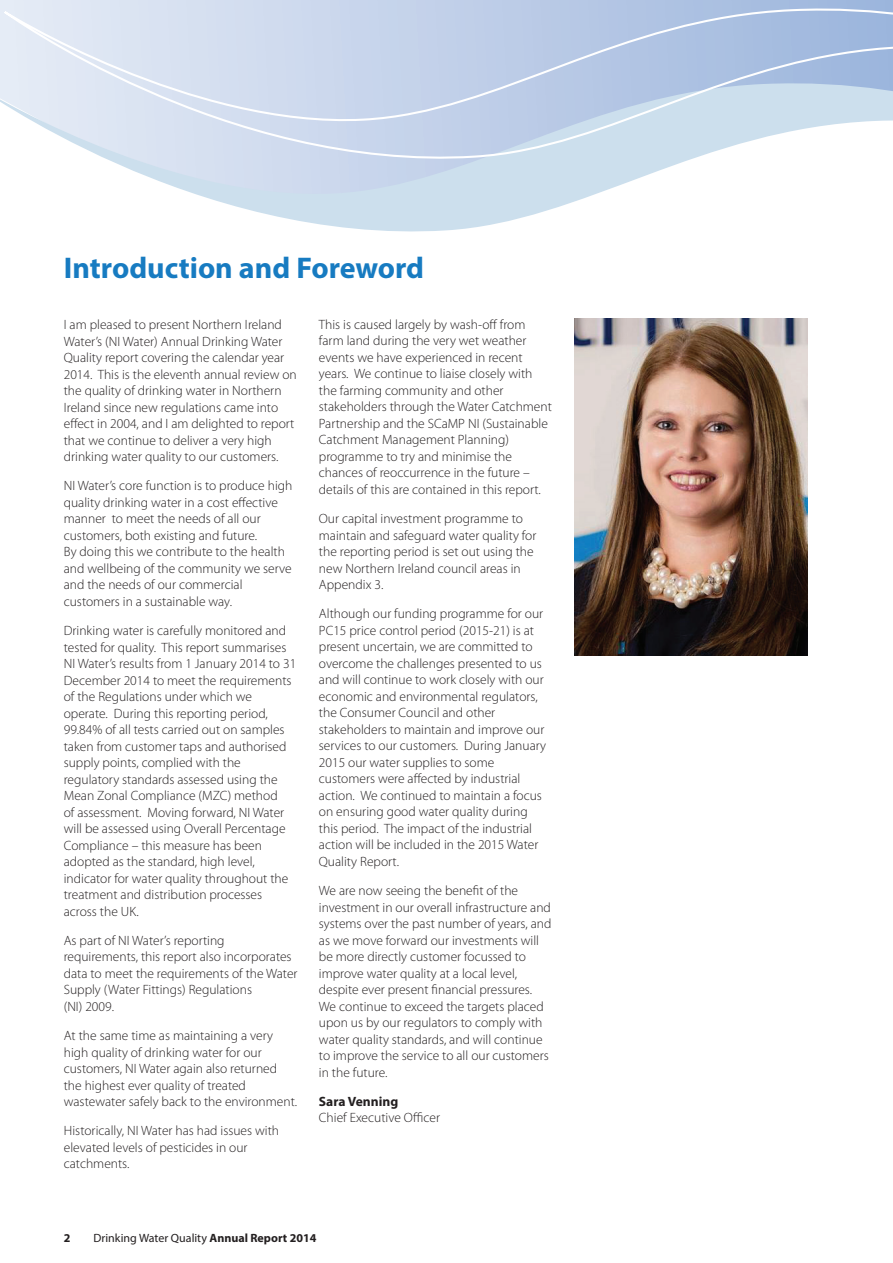
<style>
.page{position:relative;width:893px;height:1263px;background:#fff}
.page>*{position:absolute;margin:0;border:0;box-sizing:border-box;transform-origin:0 0}
.t1{font:700 30px "Myriad Pro";color:#177bc1}
.t2{font:300 13.5px/16.5px "Myriad Pro";color:#231f20}
.t3{font:700 13.5px "Myriad Pro";color:#231f20}
.t4{font:12px "Myriad Pro";color:#231f20}
.t5{font:700 12px "Myriad Pro";color:#231f20}
.s1{font-weight:700}
</style>
<div class="page">
<img style="left:574px;top:319px;width:234px;height:336px">
<svg style="left:3px;top:0;width:890px;height:232px"></svg>
<h1 class="t1" style="left:64px;top:248px;width:362px">Introduction and Foreword</h1>
<p class="t2" style="left:64px;top:317px;width:235px">I am pleased to present Northern Ireland Water’s (NI Water) Annual Drinking Water Quality report covering the calendar year 2014. This is the eleventh annual review on the quality of drinking water in Northern Ireland since new regulations came into effect in 2004, and I am delighted to report that we continue to deliver a very high drinking water quality to our customers.</p>
<p class="t2" style="left:64px;top:478px;width:230px">NI Water’s core function is to produce high quality drinking water in a cost effective manner to meet the needs of all our customers, both existing and future.<br>By doing this we contribute to the health and wellbeing of the community we serve and the needs of our commercial customers in a sustainable way.</p>
<p class="t2" style="left:64px;top:622px;width:234px">Drinking water is carefully monitored and tested for quality. This report summarises NI Water’s results from 1 January 2014 to 31<br>December 2014 to meet the requirements of the Regulations under which we operate. During this reporting period, 99.84% of all tests carried out on samples taken from customer taps and authorised supply points, complied with the regulatory standards assessed using the Mean Zonal Compliance (MZC) method<br>of assessment. Moving forward, NI Water will be assessed using Overall Percentage Compliance – this measure has been adopted as the standard, high level, indicator for water quality throughout the treatment and distribution processes across the UK.</p>
<p class="t2" style="left:64px;top:932px;width:235px">As part of NI Water’s reporting requirements, this report also incorporates data to meet the requirements of the Water Supply (Water Fittings) Regulations<br>(NI) 2009.</p>
<p class="t2" style="left:64px;top:1027px;width:235px">At the same time as maintaining a very high quality of drinking water for our customers, NI Water again also returned the highest ever quality of treated wastewater safely back to the environment.</p>
<p class="t2" style="left:64px;top:1123px;width:217px">Historically, NI Water has had issues with elevated levels of pesticides in our catchments.</p>
<p class="t2" style="left:319px;top:316px;width:234px">This is caused largely by wash-off from farm land during the very wet weather events we have experienced in recent years. We continue to liaise closely with the farming community and other stakeholders through the Water Catchment Partnership and the SCaMP NI (Sustainable Catchment Management Planning) programme to try and minimise the chances of reoccurrence in the future – details of this are contained in this report.</p>
<p class="t2" style="left:319px;top:511px;width:219px">Our capital investment programme to maintain and safeguard water quality for the reporting period is set out using the new Northern Ireland council areas in Appendix 3.</p>
<p class="t2" style="left:319px;top:606px;width:229px">Although our funding programme for our PC15 price control period (2015-21) is at present uncertain, we are committed to overcome the challenges presented to us and will continue to work closely with our economic and environmental regulators, the Consumer Council and other stakeholders to maintain and improve our services to our customers. During January 2015 our water supplies to some customers were affected by industrial action. We continued to maintain a focus on ensuring good water quality during this period. The impact of the industrial action will be included in the 2015 Water Quality Report.</p>
<p class="t2" style="left:319px;top:883px;width:234px">We are now seeing the benefit of the investment in our overall infrastructure and systems over the past number of years, and as we move forward our investments will be more directly customer focussed to improve water quality at a local level, despite ever present financial pressures.<br>We continue to exceed the targets placed upon us by our regulators to comply with water quality standards, and will continue to improve the service to all our customers in the future.</p>
<p class="t3" style="left:319px;top:1092px;width:81px">Sara Venning</p>
<p class="t2" style="left:319px;top:1110px;width:123px">Chief Executive Officer</p>
<p class="t5" style="left:64px;top:1230px;width:8px">2</p>
<p class="t4" style="left:94px;top:1230px;width:224px">Drinking Water Quality <span class="s1">Annual Report 2014</span></p>
</div>
